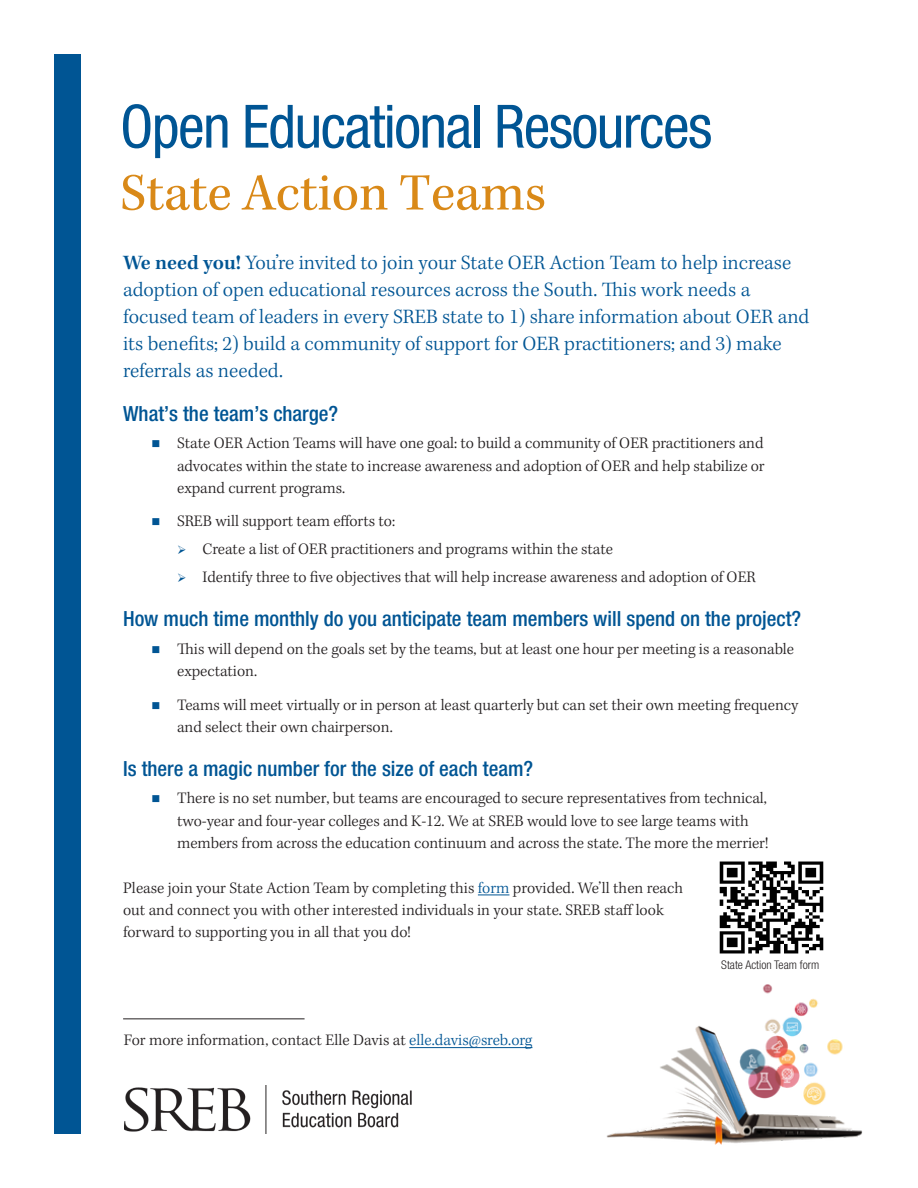
<style>
.page{position:relative;width:918px;height:1188px;background:#fff}
.page>*{position:absolute;margin:0;border:0;box-sizing:border-box;transform-origin:0 0}
.t1{font:condensed 59.85px "Helvetica Neue LT Pro";letter-spacing:-.025em;color:#005594}
.t2{font:53.85px "Kepler Std";letter-spacing:-.005em;color:#d98918}
.t3{font:300 20.85px/26.8px "Kepler Std";color:#005594}
.sub_sub{font:500 condensed 20.85px "Helvetica Neue LT Pro";color:#005594}
.bullet{font:300 16.5px/22.4px "Kepler Std";letter-spacing:-.005em;color:#231f20}
.text{font:300 16.5px/22.4px "Kepler Std";color:#231f20}
.sub_sub-2{font:300 condensed 12px "Helvetica Neue LT Pro";color:#231f20}
.s1{font-weight:600}
.s2{color:#005594}
</style>
<div class="page">
<div style="left:54px;top:54px;width:27px;height:1080px;background:#005594"></div>
<img style="left:124px;top:1086px;width:288px;height:48px">
<hr style="left:478px;top:894px;width:31px;height:1px;background:#005594">
<hr style="left:409px;top:1047px;width:123px;height:1px;background:#005594">
<hr style="left:123px;top:1018px;width:182px;height:1px;background:#231f20">
<img style="left:606px;top:984px;width:257px;height:161px">
<img style="left:719px;top:861px;width:105px;height:93px">
<p class="t1" style="left:120px;top:91px;width:594px">Open Educational Resources</p>
<p class="t2" style="left:120px;top:162px;width:428px">State Action Teams</p>
<p class="t3" style="left:123px;top:250px;width:688px"><span class="s1">We need you!</span> You’re invited to join your State OER Action Team to help increase adoption of open educational resources across the South. This work needs a focused team of leaders in every SREB state to 1) share information about OER and its benefits; 2) build a community of support for OER practitioners; and 3) make referrals as needed.</p>
<p class="sub_sub" style="left:123px;top:401px;width:217px">What’s the team’s charge?</p>
<p class="bullet" style="left:177px;top:433px;width:589px;text-align:justify;text-indent:-26px"><span class="s2">■</span> State OER Action Teams will have one goal: to build a community of OER practitioners and advocates within the state to increase awareness and adoption of OER and help stabilize or expand current programs.</p>
<p class="bullet" style="left:152px;top:511px;width:245px"><span class="s2">■</span> SREB will support team efforts to:</p>
<p class="bullet" style="left:177px;top:539px;width:438px"><span class="s2">➢</span> Create a list of OER practitioners and programs within the state</p>
<p class="bullet" style="left:177px;top:566px;width:580px"><span class="s2">➢</span> Identify three to five objectives that will help increase awareness and adoption of OER</p>
<p class="sub_sub" style="left:123px;top:606px;width:680px">How much time monthly do you anticipate team members will spend on the project?</p>
<p class="bullet" style="left:177px;top:638px;width:619px;text-indent:-26px"><span class="s2">■</span> This will depend on the goals set by the teams, but at least one hour per meeting is a reasonable expectation.</p>
<p class="bullet" style="left:177px;top:694px;width:623px;text-indent:-26px"><span class="s2">■</span> Teams will meet virtually or in person at least quarterly but can set their own meeting frequency and select their own chairperson.</p>
<p class="sub_sub" style="left:123px;top:756px;width:412px">Is there a magic number for the size of each team?</p>
<p class="bullet" style="left:177px;top:788px;width:593px;text-indent:-25px"><span class="s2">■</span> There is no set number, but teams are encouraged to secure representatives from technical, two-year and four-year colleges and K-12. We at SREB would love to see large teams with members from across the education continuum and across the state. The more the merrier!</p>
<p class="text" style="left:123px;top:877px;width:561px">Please join your State Action Team by completing this <span class="s2">form</span> provided. We’ll then reach out and connect you with other interested individuals in your state. SREB staff look forward to supporting you in all that you do!</p>
<p class="text" style="left:124px;top:1030px;width:410px">For more information, contact Elle Davis at <span class="s2">elle.davis@sreb.org</span></p>
<p class="sub_sub-2" style="left:721px;top:957px;width:100px">State Action Team form</p>
</div>
